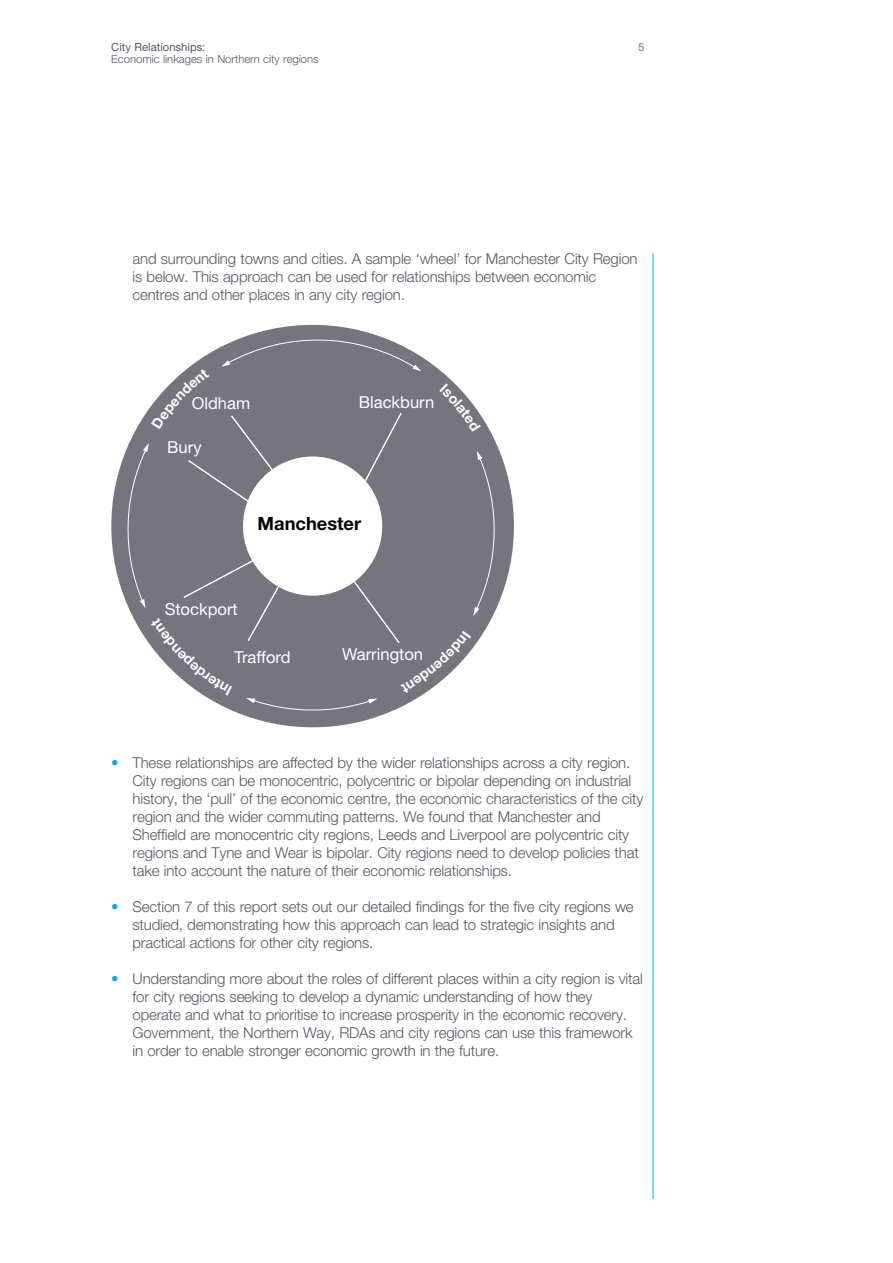
<style>
.page{position:relative;width:893px;height:1263px;background:#fff}
.page>*{position:absolute;margin:0;border:0;box-sizing:border-box;transform-origin:0 0}
.t1{font:700 18.3px "Helvetica Neue LT Std";color:#020303}
.t2{font:16.5px "Helvetica Neue LT Std";color:#fff}
.t3{font:300 15px/18px "Helvetica Neue LT Std";letter-spacing:-.01em;color:#545861}
.t4{font:300 11.25px "Helvetica Neue LT Std";color:#545861}
.t5{font:11.25px "Helvetica Neue LT Std";color:#545861}
.t6{font:500 11.25px "Helvetica Neue LT Std";color:#8b8e95}
.s1{color:#00aeef}
</style>
<div class="page">
<hr style="left:652px;top:253px;width:1px;height:946px;background:#00aeef">
<div style="left:111px;top:325px;width:403px;height:402px;background:#76747d;border-radius:50%"></div>
<svg style="left:122px;top:331px;width:378px;height:382px"></svg>
<p class="t5" style="left:111px;top:43px;width:96px">City Relationships:</p>
<p class="t6" style="left:638px;top:43px;width:8px">5</p>
<p class="t4" style="left:111px;top:55px;width:209px">Economic linkages in Northern city regions</p>
<p class="t3" style="left:132px;top:251px;width:506px">and surrounding towns and cities. A sample ‘wheel’ for Manchester City Region is below. This approach can be used for relationships between economic centres and other places in any city region.</p>
<p class="t2" style="left:192px;top:397px;width:60px">Oldham</p>
<p class="t2" style="left:167px;top:441px;width:36px">Bury</p>
<p class="t2" style="left:359px;top:396px;width:77px">Blackburn</p>
<p class="t1" style="left:257px;top:517px;width:105px">Manchester</p>
<p class="t2" style="left:165px;top:603px;width:74px">Stockport</p>
<p class="t2" style="left:234px;top:651px;width:58px">Trafford</p>
<p class="t2" style="left:342px;top:648px;width:82px">Warrington</p>
<p class="t3" style="left:132px;top:755px;width:512px;text-indent:-21px"><span class="s1">•</span> These relationships are affected by the wider relationships across a city region.<br>City regions can be monocentric, polycentric or bipolar depending on industrial history, the ‘pull’ of the economic centre, the economic characteristics of the city region and the wider commuting patterns. We found that Manchester and Sheffield are monocentric city regions, Leeds and Liverpool are polycentric city regions and Tyne and Wear is bipolar. City regions need to develop policies that take into account the nature of their economic relationships.</p>
<p class="t3" style="left:132px;top:899px;width:502px;text-indent:-21px"><span class="s1">•</span> Section 7 of this report sets out our detailed findings for the five city regions we studied, demonstrating how this approach can lead to strategic insights and practical actions for other city regions.</p>
<p class="t3" style="left:132px;top:971px;width:512px;text-indent:-21px"><span class="s1">•</span> Understanding more about the roles of different places within a city region is vital for city regions seeking to develop a dynamic understanding of how they operate and what to prioritise to increase prosperity in the economic recovery.<br>Government, the Northern Way, RDAs and city regions can use this framework in order to enable stronger economic growth in the future.</p>
</div>
